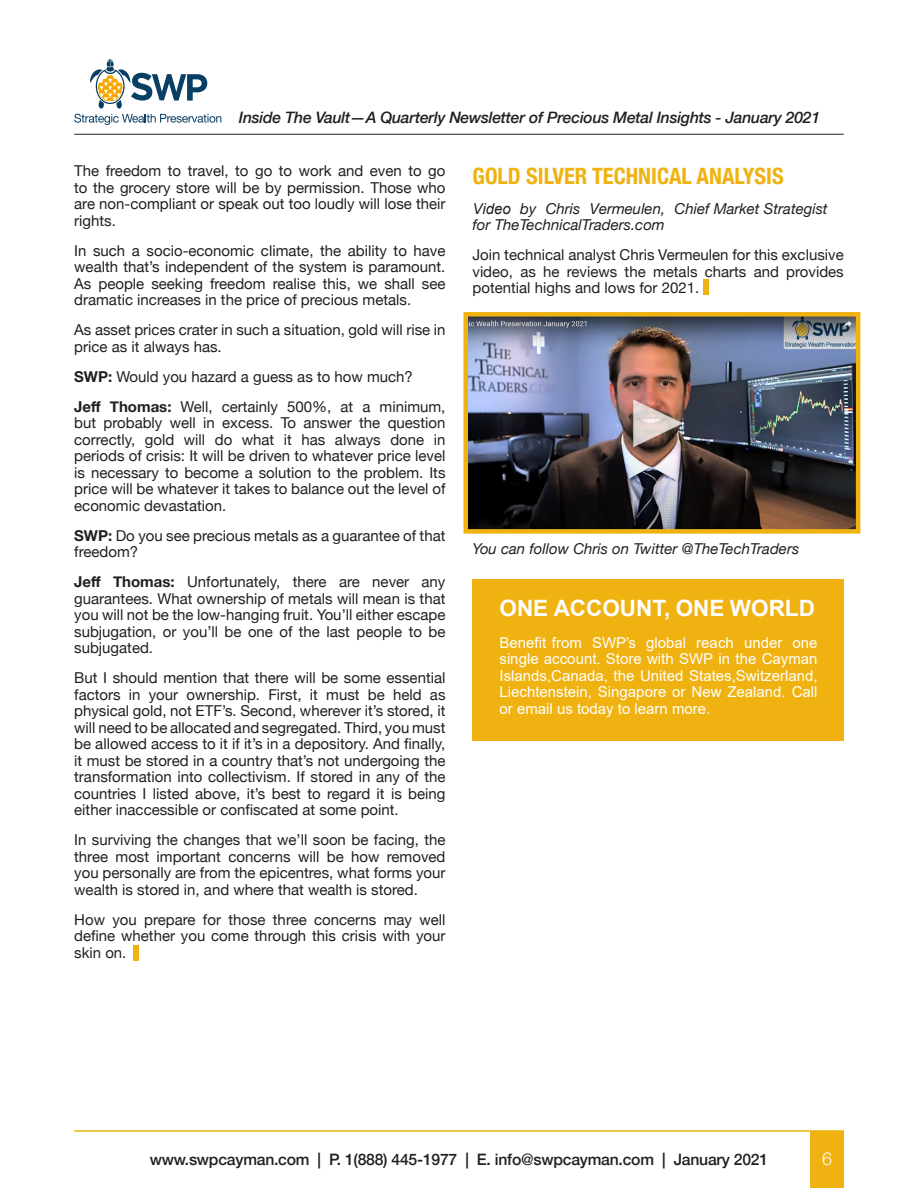
<style>
.page{position:relative;width:918px;height:1188px;background:#fff}
.page>*{position:absolute;margin:0;border:0;box-sizing:border-box;transform-origin:0 0}
.Body{font:700 condensed 22.5px "Helvetica Neue";color:#efb211}
.Body-2{font:700 22.5px "Arial";color:#fff}
.t1{font:300 18px "Helvetica Neue";color:#fff}
.t2{font:italic 500 15.75px "Helvetica Neue";letter-spacing:-.015em;color:#231f20}
.t3{font:500 15.75px "Helvetica Neue";letter-spacing:-.015em;color:#231f20}
.Body-3{font:15px/16.5px "Helvetica Neue";color:#231f20;text-align:justify}
.Body-4{font:15px/16.5px "Arial";color:#fff;text-align:justify}
.Body-5{font:italic 15px/16.5px "Helvetica Neue";color:#231f20}
.s1{font-weight:700}
.s2{font-family:"Arial"}
</style>
<div class="page">
<svg style="left:74px;top:59px;width:147px;height:65px"></svg>
<hr style="left:74px;top:134px;width:770px;height:1px;background:#231f20">
<hr style="left:74px;top:1130px;width:770px;height:2px;background:#efb211">
<div style="left:810px;top:1131px;width:34px;height:57px;background:#efb211"></div>
<div style="left:133px;top:945px;width:6px;height:16px;background:#efb211"></div>
<img style="left:469px;top:317px;width:386px;height:212px">
<div style="left:464px;top:312px;width:396px;height:222px;border:4px solid #efb211"></div>
<div style="left:703px;top:279px;width:6px;height:16px;background:#efb211"></div>
<div style="left:472px;top:579px;width:372px;height:162px;background:#efb211"></div>
<p class="t2" style="left:239px;top:104px;width:583px">Inside The Vault—A Quarterly Newsletter of Precious Metal Insights - January 2021</p>
<p class="Body-3" style="left:74px;top:164px;width:373px">The freedom to travel, to go to work and even to go to the grocery store will be by permission. Those who are non-compliant or speak out too loudly will lose their rights.</p>
<p class="Body-3" style="left:74px;top:243px;width:373px">In such a socio-economic climate, the ability to have wealth that’s independent of the system is paramount.<br>As people seeking freedom realise this, we shall see dramatic increases in the price of precious metals.</p>
<p class="Body-3" style="left:74px;top:323px;width:373px">As asset prices crater in such a situation, gold will rise in price as it always has.</p>
<p class="Body-3" style="left:74px;top:369px;width:340px"><span class="s1">SWP:</span> Would you hazard a guess as to how much?</p>
<p class="Body-3" style="left:74px;top:399px;width:373px"><span class="s1">Jeff Thomas:</span> Well, certainly 500%, at a minimum, but probably well in excess. To answer the question correctly, gold will do what it has always done in periods of crisis: It will be driven to whatever price level is necessary to become a solution to the problem. Its price will be whatever it takes to balance out the level of economic devastation.</p>
<p class="Body-3" style="left:74px;top:528px;width:373px"><span class="s1">SWP:</span> Do you see precious metals as a guarantee of that freedom?</p>
<p class="Body-3" style="left:74px;top:575px;width:373px"><span class="s1">Jeff Thomas:</span> Unfortunately, there are never any guarantees. What ownership of metals will mean is that you will not be the low-hanging fruit. You’ll either escape subjugation, or you’ll be one of the last people to be subjugated.</p>
<p class="Body-3" style="left:74px;top:671px;width:373px">But I should mention that there will be some essential factors in your ownership. First, it must be held as physical gold, not ETF’s. Second, wherever it’s stored, it will need to be allocated and segregated. Third, you must be allowed access to it if it’s in a depository. And finally, it must be stored in a country that’s not undergoing the transformation into collectivism. If stored in any of the countries I listed above, it’s best to regard it is being either inaccessible or confiscated at some point.</p>
<p class="Body-3" style="left:74px;top:833px;width:373px">In surviving the changes that we’ll soon be facing, the three most important concerns will be how removed you personally are from the epicentres, what forms your wealth is stored in, and where that wealth is stored.</p>
<p class="Body-3" style="left:74px;top:912px;width:373px">How you prepare for those three concerns may well define whether you come through this crisis with your skin on.</p>
<p class="Body" style="left:472px;top:157px;width:313px">GOLD SILVER TECHNICAL ANALYSIS</p>
<p class="Body-5" style="left:472px;top:201px;width:357px"><span class="s2">Video</span> by Chris Vermeulen, Chief Market Strategist for TheTechnicalTraders.com</p>
<p class="Body-3" style="left:472px;top:247px;width:373px">Join technical analyst Chris Vermeulen for this exclusive video, as he reviews the metals charts and provides potential highs and lows for 2021.</p>
<p class="Body-5" style="left:472px;top:541px;width:328px">You can follow Chris on Twitter @TheTechTraders</p>
<p class="Body-2" style="left:500px;top:592px;width:317px">ONE ACCOUNT, ONE WORLD</p>
<p class="Body-4" style="left:500px;top:634px;width:320px">Benefit from SWP’s global reach under one single account. Store with SWP in the Cayman Islands,Canada, the United States,Switzerland, Liechtenstein, Singapore or New Zealand. Call or email us today to learn more.</p>
<p class="t3" style="left:150px;top:1146px;width:620px">www.swpcayman.com | P. 1(888) 445-1977 | E. info@swpcayman.com | January 2021</p>
<p class="t1" style="left:822px;top:1144px;width:12px">6</p>
</div>
